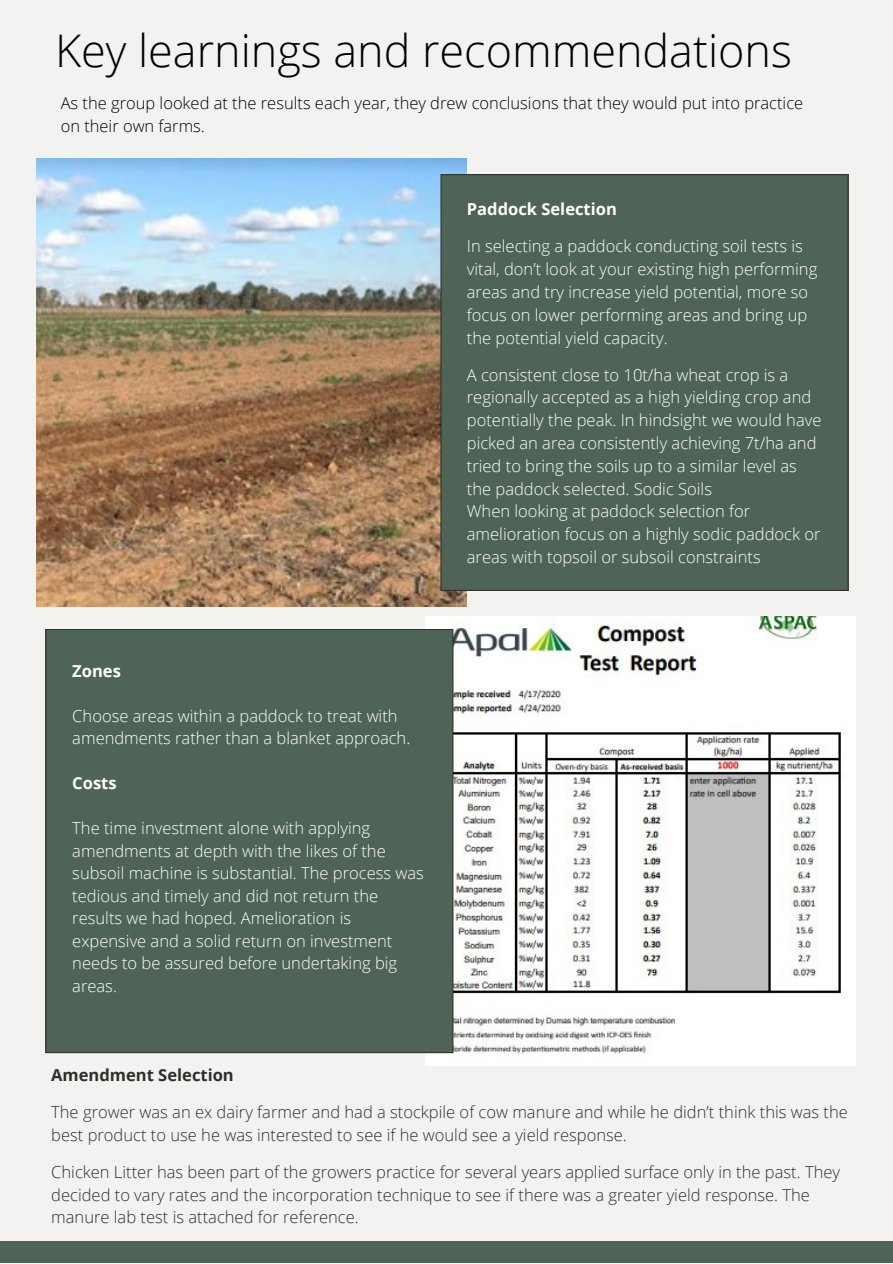
<style>
.page{position:relative;width:893px;height:1264px;background:#fff}
.page>*{position:absolute;margin:0;border:0;box-sizing:border-box;transform-origin:0 0}
.t1{font:300 45px "Open Sans";color:#000}
.t2{font:300 16.5px/22.8px "Open Sans";color:#fff}
.t3{font:300 16.5px/22.8px "Open Sans";color:#2e2e2a}
.t4{font:300 16.5px/22.5px "Open Sans";color:#000}
.t5{font:700 16.5px "Open Sans";color:#fff}
.t6{font:700 16.5px "Open Sans";color:#2e2e2a}
</style>
<div class="page">
<div style="left:0;top:0;width:892px;height:1262px;background:#f2f3f0"></div>
<img style="left:37px;top:158px;width:429px;height:449px">
<img style="left:426px;top:616px;width:429px;height:449px">
<div style="left:440px;top:174px;width:408px;height:417px;background:#4f6456"></div>
<div style="left:45px;top:629px;width:408px;height:424px;background:#4f6456"></div>
<div style="left:0;top:1240px;width:892px;height:22px;background:#4f6456"></div>
<p class="t1" style="left:55px;top:19px;width:738px">Key learnings and recommendations</p>
<p class="t4" style="left:61px;top:92px;width:744px">As the group looked at the results each year, they drew conclusions that they would put into practice on their own farms.</p>
<p class="t5" style="left:72px;top:659px;width:50px">Zones</p>
<p class="t2" style="left:72px;top:704px;width:339px">Choose areas within a paddock to treat with amendments rather than a blanket approach.</p>
<p class="t5" style="left:72px;top:771px;width:46px">Costs</p>
<p class="t2" style="left:72px;top:816px;width:353px">The time investment alone with applying amendments at depth with the likes of the subsoil machine is substantial. The process was tedious and timely and did not return the results we had hoped. Amelioration is expensive and a solid return on investment needs to be assured before undertaking big areas.</p>
<p class="t5" style="left:467px;top:198px;width:151px">Paddock Selection</p>
<p class="t2" style="left:467px;top:234px;width:352px">In selecting a paddock conducting soil tests is vital, don’t look at your existing high performing areas and try increase yield potential, more so focus on lower performing areas and bring up the potential yield capacity.</p>
<p class="t2" style="left:467px;top:363px;width:356px">A consistent close to 10t/ha wheat crop is a regionally accepted as a high yielding crop and potentially the peak. In hindsight we would have picked an area consistently achieving 7t/ha and tried to bring the soils up to a similar level as the paddock selected. Sodic Soils</p>
<p class="t2" style="left:467px;top:499px;width:355px">When looking at paddock selection for amelioration focus on a highly sodic paddock or areas with topsoil or subsoil constraints</p>
<p class="t6" style="left:51px;top:1063px;width:184px">Amendment Selection</p>
<p class="t3" style="left:51px;top:1100px;width:798px">The grower was an ex dairy farmer and had a stockpile of cow manure and while he didn’t think this was the best product to use he was interested to see if he would see a yield response.</p>
<p class="t3" style="left:51px;top:1159px;width:790px">Chicken Litter has been part of the growers practice for several years applied surface only in the past. They decided to vary rates and the incorporation technique to see if there was a greater yield response. The manure lab test is attached for reference.</p>
</div>
